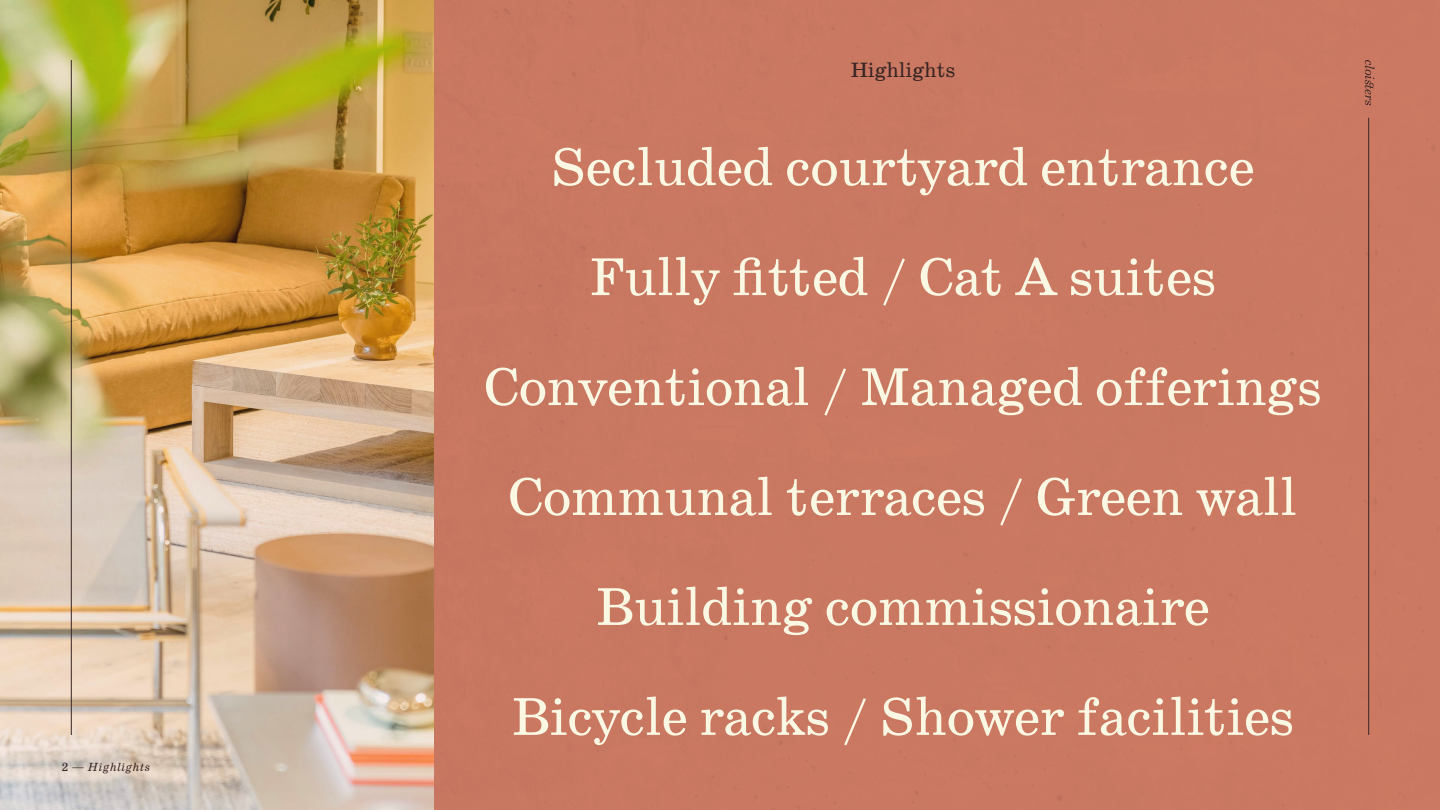
<style>
.page{position:relative;width:1440px;height:810px;background:#fff}
.page>*{position:absolute;margin:0;border:0;box-sizing:border-box;transform-origin:0 0}
.t1{font:54px/109.9px "School";letter-spacing:-.01em;color:#faf7e3;text-align:center}
.t2{font:21px "School";letter-spacing:-.01em;color:#392525}
.t3{font:italic 12px "School";letter-spacing:.01em;color:#392525}
.s1{font-style:normal}
</style>
<div class="page">
<div style="left:434px;top:0;width:1006px;height:810px;background:#ca7862"></div>
<img style="left:0;top:0;width:434px;height:810px">
<svg style="left:1365px;top:60px;width:9px;height:45px"></svg>
<hr style="left:1368px;top:118px;width:1px;height:617px;background:#392525">
<hr style="left:71px;top:537px;width:1px;height:198px;background:#392525">
<hr style="left:71px;top:60px;width:1px;height:477px;background:#392525">
<p class="t3" style="left:62px;top:760px;width:90px"><span class="s1">2 —</span> Highlights</p>
<p class="t2" style="left:851px;top:57px;width:106px">Highlights</p>
<p class="t1" style="left:484px;top:112px;width:839px">Secluded courtyard entrance<br>Fully fitted / Cat A suites<br>Conventional / Managed offerings<br>Communal terraces / Green wall<br>Building commissionaire<br>Bicycle racks / Shower facilities</p>
</div>
